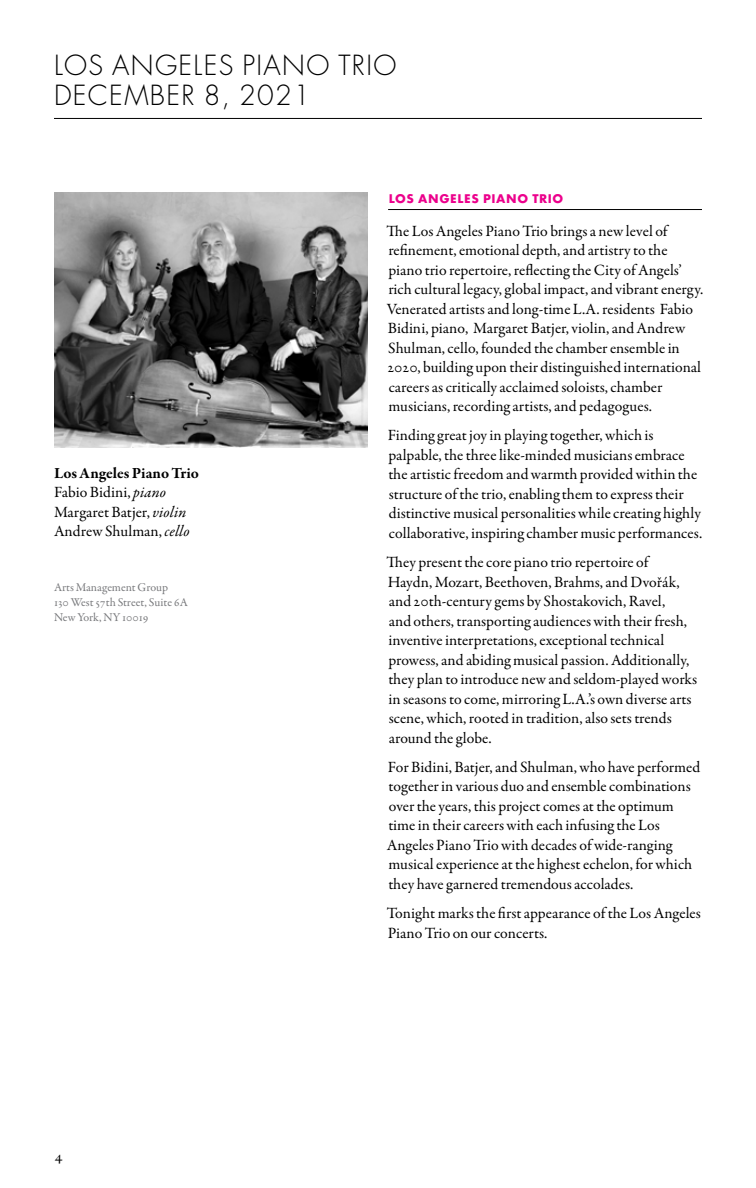
<style>
.page{position:relative;width:756px;height:1188px;background:#fff}
.page>*{position:absolute;margin:0;border:0;box-sizing:border-box;transform-origin:0 0}
.t1{font:300 27px/30px "Futura";letter-spacing:.05em;color:#000}
.t2{font:15.75px/19.5px "Garamond Premr Pro";letter-spacing:.005em;color:#000}
.t3{font:12px/15px "Garamond Premr Pro";letter-spacing:-.005em;color:#77787b}
.t4{font:700 11.7px "Futura";letter-spacing:.05em;color:#ec008c}
.s1{font-weight:700}
.s2{font-style:italic}
</style>
<div class="page">
<hr style="left:388px;top:209px;width:314px;height:1px;background:#000">
<img style="left:54px;top:193px;width:314px;height:255px">
<hr style="left:54px;top:118px;width:648px;height:1px;background:#000">
<h1 class="t1" style="left:54px;top:50px;width:344px">LOS ANGELES PIANO TRIO<br>DECEMBER 8, 2021</h1>
<p class="t2" style="left:54px;top:464px;width:147px"><span class="s1">Los Angeles Piano Trio<br></span>Fabio Bidini, <span class="s2">piano<br></span>Margaret Batjer, <span class="s2">violin<br></span>Andrew Shulman, <span class="s2">cello</span></p>
<p class="t3" style="left:54px;top:580px;width:136px">Arts Management Group<br>130 West 57th Street, Suite 6A<br>New York, NY 10019</p>
<p class="t2" style="left:54px;top:1147px;width:10px">4</p>
<p class="t4" style="left:389px;top:190px;width:176px">LOS ANGELES PIANO TRIO</p>
<p class="t2" style="left:387px;top:221px;width:318px">The Los Angeles Piano Trio brings a new level of refinement, emotional depth, and artistry to the piano trio repertoire, reflecting the City of Angels’ rich cultural legacy, global impact, and vibrant energy.<br>Venerated artists and long-time L.A. residents Fabio Bidini, piano, Margaret Batjer, violin, and Andrew Shulman, cello, founded the chamber ensemble in 2020, building upon their distinguished international careers as critically acclaimed soloists, chamber musicians, recording artists, and pedagogues.</p>
<p class="t2" style="left:388px;top:426px;width:316px">Finding great joy in playing together, which is palpable, the three like-minded musicians embrace the artistic freedom and warmth provided within the structure of the trio, enabling them to express their distinctive musical personalities while creating highly collaborative, inspiring chamber music performances.</p>
<p class="t2" style="left:387px;top:553px;width:312px">They present the core piano trio repertoire of<br>Haydn, Mozart, Beethoven, Brahms, and Dvořák, and 20th-century gems by Shostakovich, Ravel,<br>and others, transporting audiences with their fresh, inventive interpretations, exceptional technical prowess, and abiding musical passion. Additionally, they plan to introduce new and seldom-played works in seasons to come, mirroring L.A.’s own diverse arts scene, which, rooted in tradition, also sets trends around the globe.</p>
<p class="t2" style="left:387px;top:757px;width:315px">For Bidini, Batjer, and Shulman, who have performed together in various duo and ensemble combinations over the years, this project comes at the optimum time in their careers with each infusing the Los Angeles Piano Trio with decades of wide-ranging musical experience at the highest echelon, for which they have garnered tremendous accolades.</p>
<p class="t2" style="left:387px;top:904px;width:315px">Tonight marks the first appearance of the Los Angeles<br>Piano Trio on our concerts.</p>
</div>
